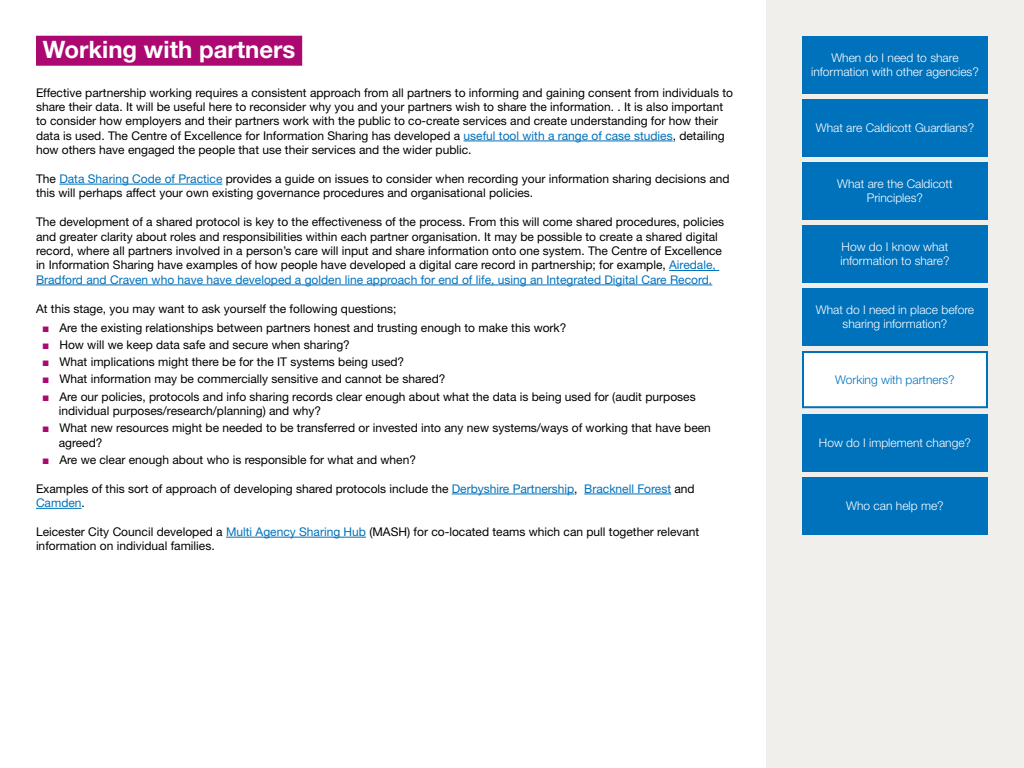
<style>
.page{position:relative;width:1024px;height:768px;background:#fff}
.page>*{position:absolute;margin:0;border:0;box-sizing:border-box;transform-origin:0 0}
.t1{font:700 24px "Helvetica Neue LT Std";color:#fff}
.t2{font:12px/14.4px "Helvetica Neue LT Std";color:#000}
.t3{font:300 12px/14.4px "Helvetica Neue LT Std";color:#fff;text-align:center}
.t4{font:300 12px "Helvetica Neue LT Std";color:#0071bb}
.s1{color:#0071bb}
.s2{font-family:"Times New Roman";color:#ac0871}
</style>
<div class="page">
<div style="left:766px;top:0;width:258px;height:768px;background:#f1efeb"></div>
<div style="left:802px;top:36px;width:186px;height:57px;background:#0071bb"></div>
<div style="left:802px;top:99px;width:186px;height:57px;background:#0071bb"></div>
<div style="left:802px;top:162px;width:186px;height:57px;background:#0071bb"></div>
<div style="left:802px;top:225px;width:186px;height:57px;background:#0071bb"></div>
<div style="left:802px;top:288px;width:186px;height:57px;background:#0071bb"></div>
<div style="left:803px;top:352px;width:184px;height:55px;background:#fff"></div>
<div style="left:802px;top:351px;width:186px;height:57px;border:2px solid #0071bb"></div>
<div style="left:802px;top:414px;width:186px;height:57px;background:#0071bb"></div>
<div style="left:802px;top:477px;width:186px;height:57px;background:#0071bb"></div>
<div style="left:36px;top:36px;width:266px;height:30px;background:#ac0871"></div>
<hr style="left:464px;top:141px;width:209px;height:1px;background:#0071bb">
<hr style="left:59px;top:184px;width:163px;height:1px;background:#0071bb">
<hr style="left:669px;top:270px;width:50px;height:1px;background:#0071bb">
<hr style="left:36px;top:285px;width:676px;height:1px;background:#0071bb">
<hr style="left:452px;top:494px;width:122px;height:1px;background:#0071bb">
<hr style="left:584px;top:494px;width:87px;height:1px;background:#0071bb">
<hr style="left:36px;top:508px;width:46px;height:1px;background:#0071bb">
<hr style="left:226px;top:537px;width:140px;height:1px;background:#0071bb">
<h1 class="t1" style="left:43px;top:34px;width:254px">Working with partners</h1>
<p class="t2" style="left:36px;top:85px;width:699px">Effective partnership working requires a consistent approach from all partners to informing and gaining consent from individuals to share their data. It will be useful here to reconsider why you and your partners wish to share the information. . It is also important to consider how employers and their partners work with the public to co-create services and create understanding for how their data is used. The Centre of Excellence for Information Sharing has developed a <span class="s1">useful tool with a range of case studies</span>, detailing how others have engaged the people that use their services and the wider public.</p>
<p class="t2" style="left:36px;top:171px;width:695px">The <span class="s1">Data Sharing Code of Practice</span> provides a guide on issues to consider when recording your information sharing decisions and this will perhaps affect your own existing governance procedures and organisational policies.</p>
<p class="t2" style="left:36px;top:214px;width:690px">The development of a shared protocol is key to the effectiveness of the process. From this will come shared procedures, policies and greater clarity about roles and responsibilities within each partner organisation. It may be possible to create a shared digital record, where all partners involved in a person’s care will input and share information onto one system. The Centre of Excellence in Information Sharing have examples of how people have developed a digital care record in partnership; for example, <span class="s1">Airedale, Bradford and Craven who have have developed a golden line approach for end of life, using an Integrated Digital Care Record.</span></p>
<p class="t2" style="left:36px;top:301px;width:362px">At this stage, you may want to ask yourself the following questions;</p>
<p class="t2" style="left:42px;top:320px;width:526px"><span class="s2">■</span> Are the existing relationships between partners honest and trusting enough to make this work?</p>
<p class="t2" style="left:42px;top:337px;width:310px"><span class="s2">■</span> How will we keep data safe and secure when sharing?</p>
<p class="t2" style="left:42px;top:355px;width:364px"><span class="s2">■</span> What implications might there be for the IT systems being used?</p>
<p class="t2" style="left:42px;top:372px;width:405px"><span class="s2">■</span> What information may be commercially sensitive and cannot be shared?</p>
<p class="t2" style="left:59px;top:389px;width:638px;text-indent:-17px"><span class="s2">■</span> Are our policies, protocols and info sharing records clear enough about what the data is being used for (audit purposes individual purposes/research/planning) and why?</p>
<p class="t2" style="left:59px;top:421px;width:654px;text-indent:-17px"><span class="s2">■</span> What new resources might be needed to be transferred or invested into any new systems/ways of working that have been agreed?</p>
<p class="t2" style="left:42px;top:452px;width:376px"><span class="s2">■</span> Are we clear enough about who is responsible for what and when?</p>
<p class="t2" style="left:36px;top:481px;width:660px">Examples of this sort of approach of developing shared protocols include the <span class="s1">Derbyshire Partnership</span>, <span class="s1">Bracknell Forest</span> and<br><span class="s1">Camden</span>.</p>
<p class="t2" style="left:36px;top:524px;width:665px">Leicester City Council developed a <span class="s1">Multi Agency Sharing Hub</span> (MASH) for co-located teams which can pull together relevant information on individual families.</p>
<p class="t3" style="left:811px;top:50px;width:169px">When do I need to share information with other agencies?</p>
<p class="t3" style="left:816px;top:120px;width:160px">What are Caldicott Guardians?</p>
<p class="t3" style="left:837px;top:176px;width:117px">What are the Caldicott<br>Principles?</p>
<p class="t3" style="left:841px;top:239px;width:110px;text-align:left">How do I know what information to share?</p>
<p class="t3" style="left:816px;top:302px;width:160px">What do I need in place before sharing information?</p>
<p class="t4" style="left:835px;top:372px;width:121px">Working with partners?</p>
<p class="t3" style="left:819px;top:435px;width:154px">How do I implement change?</p>
<p class="t3" style="left:846px;top:498px;width:99px">Who can help me?</p>
</div>
